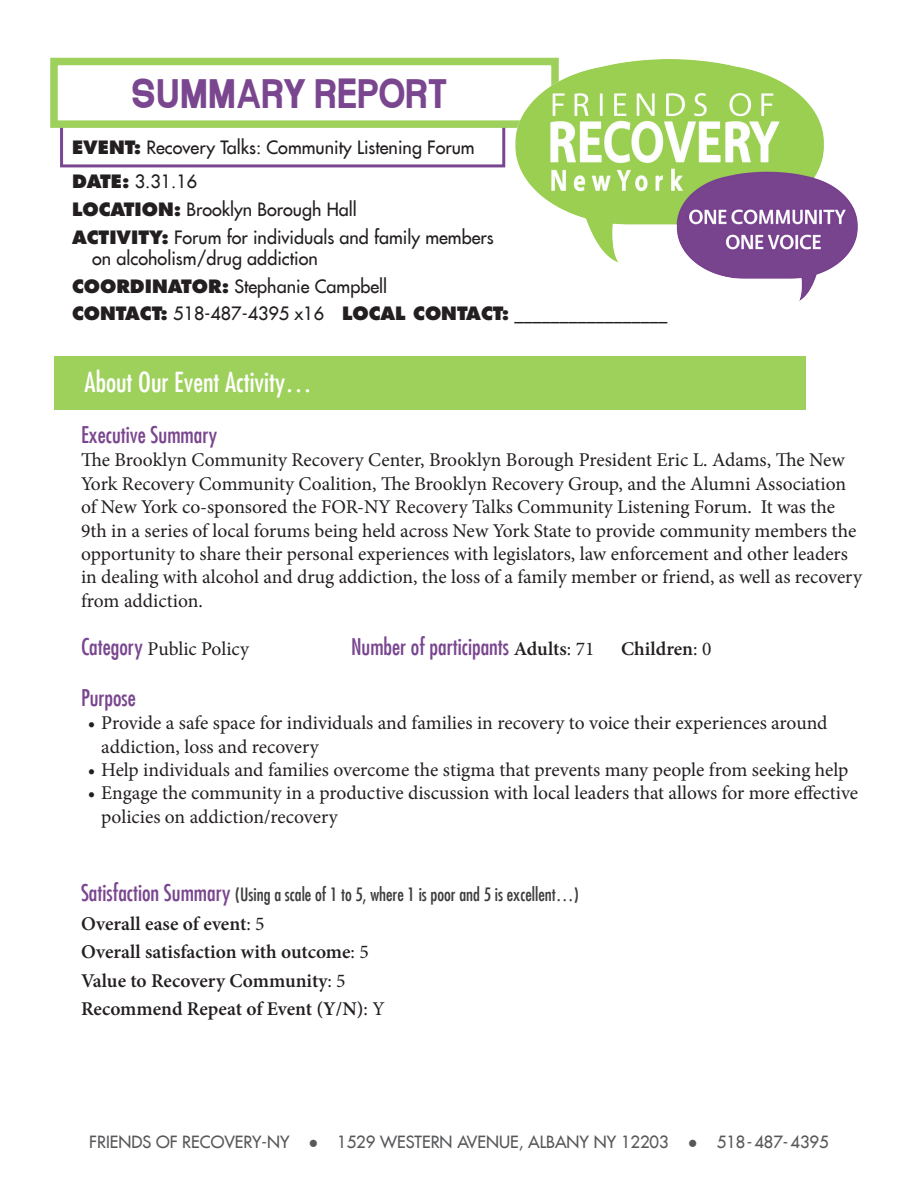
<style>
.page{position:relative;width:918px;height:1188px;background:#fff}
.page>*{position:absolute;margin:0;border:0;box-sizing:border-box;transform-origin:0 0}
.t1{font:45px "Arctik 5";color:#79468f}
.t2{font:condensed 27px "Futura LT";color:#fff}
.t3{font:condensed 22.5px "Futura LT";color:#79468f}
.t4{font:19.5px/23.4px "Minion Pro";color:#231f20}
.t5{font:600 19.5px "Minion Pro";color:#231f20}
.t6{font:18px/21px "Futura LT";color:#231f20}
.t7{font:condensed 18px "Futura LT";color:#3e3e3f}
.t8{font:16.5px "Futura LT";color:#57585a}
.s1{font-weight:800}
.s2{font-family:"Futura LT";font-stretch:condensed;font-size:22.5px;color:#79468f}
.s3{font-family:"Minion Pro";font-weight:600;font-stretch:normal;font-size:19.5px;color:#231f20}
.s4{font-family:"Minion Pro";font-stretch:normal;font-size:19.5px;color:#231f20}
.s5{font-weight:400}
.s6{font-size:22.5px;color:#79468f}
.s7{font-family:"Microsoft Sans Serif"}
</style>
<div class="page">
<div style="left:60px;top:123px;width:445px;height:44px;border:3px solid #79468f"></div>
<div style="left:54px;top:356px;width:752px;height:54px;background:#9ed05c"></div>
<div style="left:50px;top:58px;width:509px;height:70px;border:8px solid #9ed05c"></div>
<img style="left:504px;top:57px;width:354px;height:244px">
<p class="t1" style="left:134px;top:77px;width:317px">SUMMARY REPORT</p>
<p class="t6" style="left:72px;top:137px;width:404px"><span class="s1">EVENT:</span> Recovery Talks: Community Listening Forum</p>
<p class="t6" style="left:72px;top:171px;width:127px"><span class="s1">DATE:</span> 3.31.16</p>
<p class="t6" style="left:72px;top:199px;width:286px"><span class="s1">LOCATION:</span> Brooklyn Borough Hall</p>
<p class="t6" style="left:92px;top:227px;width:403px;text-indent:-20px"><span class="s1">ACTIVITY:</span> Forum for individuals and family members on alcoholism/drug addiction</p>
<p class="t6" style="left:72px;top:275px;width:317px"><span class="s1">COORDINATOR:</span> Stephanie Campbell</p>
<p class="t6" style="left:72px;top:303px;width:597px"><span class="s1">CONTACT:</span> 518-487-4395 x16 <span class="s1">LOCAL CONTACT:</span> _________________</p>
<p class="t2" style="left:85px;top:366px;width:229px">About Our Event Activity…</p>
<p class="t3" style="left:81px;top:421px;width:138px">Executive Summary</p>
<p class="t4" style="left:81px;top:449px;width:783px">The Brooklyn Community Recovery Center, Brooklyn Borough President Eric L. Adams, The New York Recovery Community Coalition, The Brooklyn Recovery Group, and the Alumni Association of New York co-sponsored the FOR-NY Recovery Talks Community Listening Forum. It was the 9th in a series of local forums being held across New York State to provide community members the opportunity to share their personal experiences with legislators, law enforcement and other leaders in dealing with alcohol and drug addiction, the loss of a family member or friend, as well as recovery from addiction.</p>
<p class="t4" style="left:81px;top:638px;width:170px"><span class="s2">Category</span> Public Policy</p>
<p class="t3" style="left:351px;top:634px;width:245px">Number of participants <span class="s3">Adults</span><span class="s4">: 71</span></p>
<p class="t5" style="left:621px;top:636px;width:92px">Children<span class="s5">: 0</span></p>
<p class="t3" style="left:81px;top:684px;width:56px">Purpose</p>
<p class="t4" style="left:101px;top:711px;width:728px;text-indent:-14px">• Provide a safe space for individuals and families in recovery to voice their experiences around addiction, loss and recovery</p>
<p class="t4" style="left:88px;top:758px;width:762px">• Help individuals and families overcome the stigma that prevents many people from seeking help</p>
<p class="t4" style="left:101px;top:782px;width:758px;text-indent:-14px">• Engage the community in a productive discussion with local leaders that allows for more effective policies on addiction/recovery</p>
<p class="t7" style="left:81px;top:884px;width:499px"><span class="s6">Satisfaction Summary</span> (Using a scale of 1 to 5, where 1 is poor and 5 is excellent…)</p>
<p class="t5" style="left:81px;top:910px;width:185px">Overall ease of event<span class="s5">: 5</span></p>
<p class="t5" style="left:81px;top:938px;width:289px">Overall satisfaction with outcome<span class="s5">: 5</span></p>
<p class="t5" style="left:81px;top:967px;width:266px">Value to Recovery Community<span class="s5">: 5</span></p>
<p class="t5" style="left:81px;top:995px;width:305px">Recommend Repeat of Event (Y/N)<span class="s5">: Y</span></p>
<p class="t8" style="left:89px;top:1131px;width:741px">FRIENDS OF RECOVERY-NY <span class="s7">●</span> 1529 WESTERN AVENUE, ALBANY NY 12203 <span class="s7">●</span> 518-487-4395</p>
</div>
